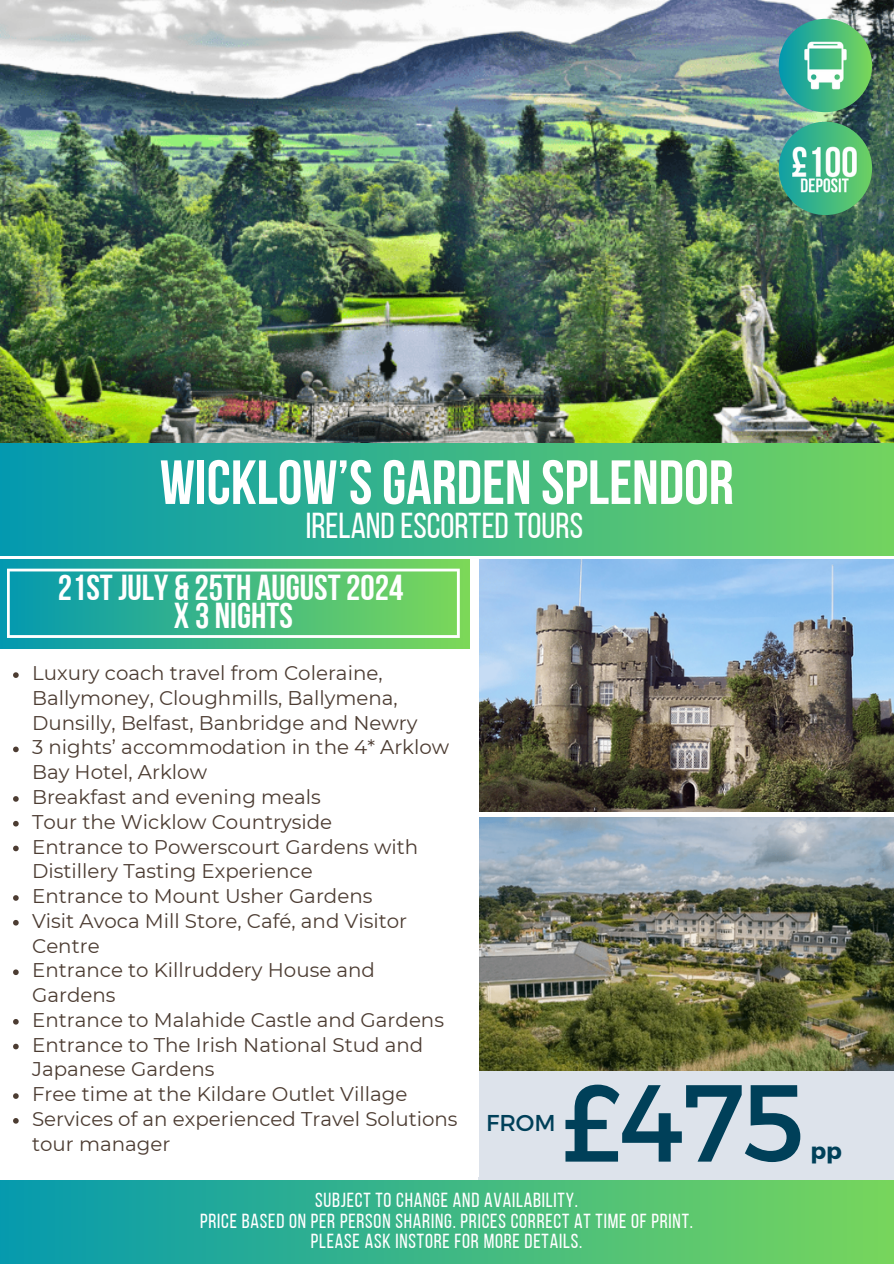
<style>
.page{position:relative;width:894px;height:1264px;background:#fff}
.page>*{position:absolute;margin:0;border:0;box-sizing:border-box;transform-origin:0 0}
.t1{font:109.2px "Montserrat";color:#004059}
.t2{font:62.25px "Bebas Neue Cyrillic";color:#fff}
.t3{font:36px "Bebas Neue Cyrillic";color:#fff}
.t4{font:36px "Bebas Neue";color:#fff}
.t5{font:22.95px "Montserrat";color:#004059}
.t6{font:700 22.95px "Montserrat";color:#004059}
.t7{font:20.25px "Bebas Neue";letter-spacing:.04em;color:#fff}
.t8{font:19.8px/24.8px "Montserrat";color:#4c3c32}
</style>
<div class="page">
<img style="left:0;top:0;width:893px;height:444px">
<div style="left:0;top:444px;width:893px;height:111px;background:linear-gradient(to right,#0399af,#73d35f)"></div>
<div style="left:0;top:559px;width:470px;height:89px;background:linear-gradient(to right,#0298b0,#7dd858)"></div>
<div style="left:478px;top:1066px;width:415px;height:124px;background:#dde3eb"></div>
<div style="left:0;top:1180px;width:893px;height:83px;background:linear-gradient(to right,#069aae,#77d55c)"></div>
<svg style="left:7px;top:568px;width:452px;height:70px;background:#50be8f"></svg>
<img style="left:478px;top:817px;width:415px;height:253px">
<img style="left:479px;top:559px;width:414px;height:252px">
<img style="left:778px;top:19px;width:93px;height:93px;border-radius:50%">
<img style="left:778px;top:122px;width:93px;height:93px;border-radius:50%">
<svg style="left:13px;top:672px;width:6px;height:6px"></svg>
<svg style="left:13px;top:746px;width:6px;height:6px"></svg>
<svg style="left:13px;top:796px;width:6px;height:5px"></svg>
<svg style="left:13px;top:820px;width:6px;height:6px"></svg>
<svg style="left:13px;top:845px;width:6px;height:6px"></svg>
<svg style="left:13px;top:895px;width:6px;height:5px"></svg>
<svg style="left:13px;top:920px;width:6px;height:5px"></svg>
<svg style="left:13px;top:969px;width:6px;height:6px"></svg>
<svg style="left:13px;top:1019px;width:6px;height:5px"></svg>
<svg style="left:13px;top:1043px;width:6px;height:6px"></svg>
<svg style="left:13px;top:1093px;width:6px;height:5px"></svg>
<svg style="left:13px;top:1118px;width:6px;height:5px"></svg>
<p class="t2" style="left:160px;top:457px;width:575px">WICKLOW’SGARDEN SPLENDOR</p>
<p class="t4" style="left:305px;top:511px;width:279px">IRELANDESCORTEDTOURS</p>
<p class="t3" style="left:58px;top:573px;width:347px">21STJULY &amp; 25TH AUGUST2024</p>
<p class="t3" style="left:174px;top:601px;width:120px">X 3 NIGHTS</p>
<p class="t8" style="left:32px;top:660px;width:387px">Luxury coach travel from Coleraine,<br>Ballymoney, Cloughmills, Ballymena,<br>Dunsilly, Belfast, Banbridge and Newry</p>
<p class="t8" style="left:32px;top:735px;width:418px">3 nights’ accommodation in the 4* Arklow<br>Bay Hotel, Arklow</p>
<p class="t8" style="left:32px;top:784px;width:290px">Breakfast and evening meals</p>
<p class="t8" style="left:32px;top:809px;width:301px">Tour the Wicklow Countryside</p>
<p class="t8" style="left:32px;top:834px;width:387px">Entrance to Powerscourt Gardens with<br>Distillery Tasting Experience</p>
<p class="t8" style="left:32px;top:883px;width:342px">Entrance to Mount Usher Gardens</p>
<p class="t8" style="left:32px;top:908px;width:376px">Visit Avoca Mill Store, Café, and Visitor<br>Centre</p>
<p class="t8" style="left:32px;top:957px;width:344px">Entrance to Killruddery House and<br>Gardens</p>
<p class="t8" style="left:32px;top:1007px;width:413px">Entrance to Malahide Castle and Gardens</p>
<p class="t8" style="left:32px;top:1032px;width:392px">Entrance to The Irish National Stud and<br>Japanese Gardens</p>
<p class="t8" style="left:32px;top:1081px;width:376px">Free time at the Kildare Outlet Village</p>
<p class="t8" style="left:32px;top:1106px;width:427px">Services of an experienced Travel Solutions tour manager</p>
<p class="t7" style="left:315px;top:1192px;width:264px">SUBJECT TO CHANGE AND AVAILABILITY.</p>
<p class="t7" style="left:200px;top:1212px;width:494px">PRICE BASED ON PER PERSON SHARING. PRICES CORRECT AT TIME OF PRINT.</p>
<p class="t7" style="left:311px;top:1232px;width:273px">PLEASE ASK INSTORE FOR MORE DETAILS.</p>
<p class="t1" style="left:561px;top:1051px;width:245px">£475</p>
<p class="t5" style="left:486px;top:1107px;width:71px">FROM</p>
<p class="t6" style="left:810px;top:1135px;width:33px">pp</p>
</div>
